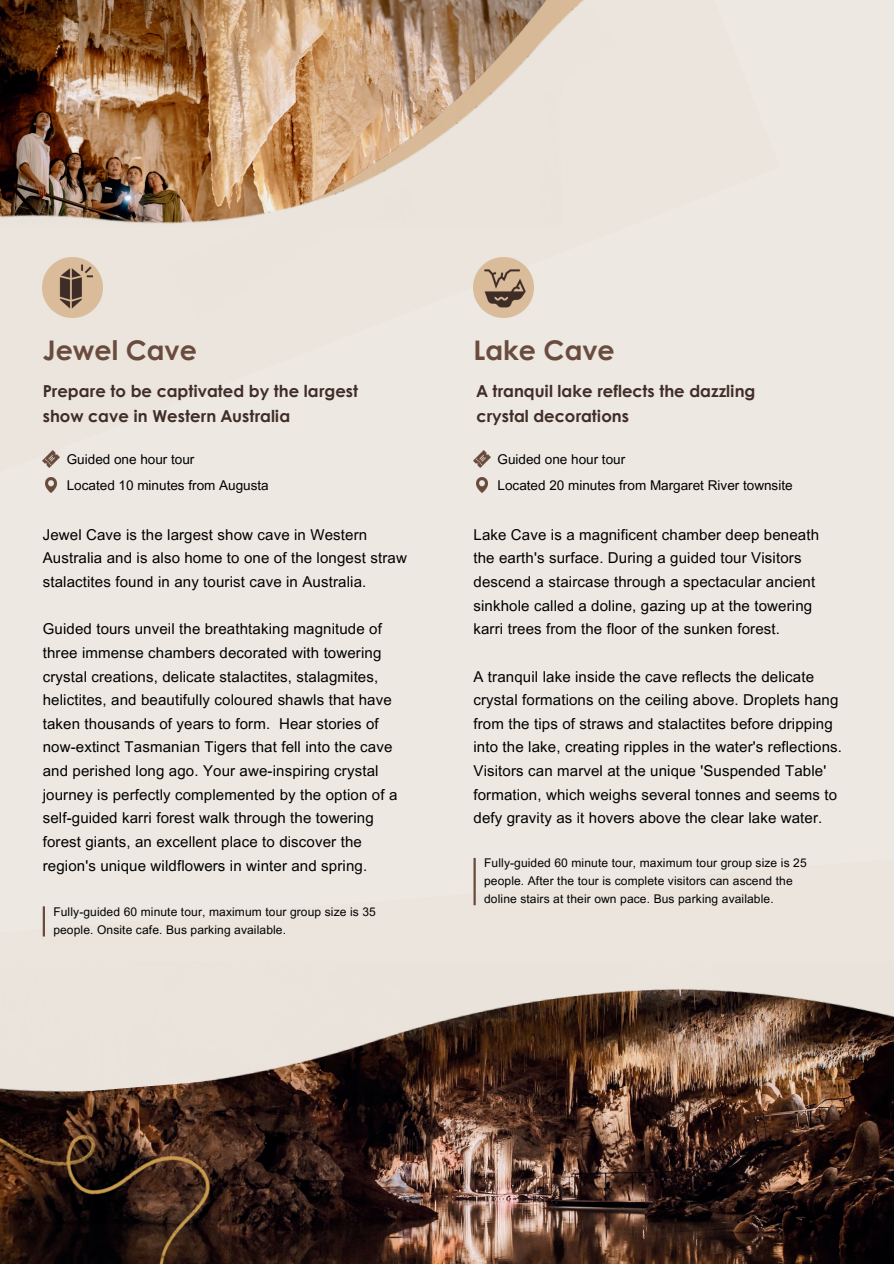
<style>
.page{position:relative;width:894px;height:1264px;background:#fff}
.page>*{position:absolute;margin:0;border:0;box-sizing:border-box;transform-origin:0 0}
.t1{font:700 27px "Century Gothic";color:#6a4c3e}
.t2{font:700 16.5px/24.8px "Century Gothic";color:#402d28}
.t3{font:15px/23.7px "Arial MT Pro";letter-spacing:.01em;color:#000}
.t4{font:13.5px/25.8px "Arial MT Pro";color:#000}
.t5{font:12px/18px "Arial MT Pro";letter-spacing:.01em;color:#000}
</style>
<div class="page">
<div style="left:0;top:0;width:893px;height:1263px;background:#ede8e1"></div>
<img style="left:250px;top:1099px;width:643px;height:164px">
<img style="left:42px;top:857px;width:851px;height:242px">
<img style="left:0;top:1041px;width:250px;height:222px">
<img style="left:0;top:0;width:584px;height:487px">
<img style="left:43px;top:258px;width:59px;height:59px">
<img style="left:473px;top:258px;width:60px;height:59px">
<img style="left:43px;top:450px;width:17px;height:17px">
<img style="left:45px;top:477px;width:12px;height:15px">
<img style="left:473px;top:450px;width:17px;height:17px">
<img style="left:476px;top:477px;width:11px;height:15px">
<hr style="left:43px;top:906px;width:2px;height:30px;background:#6a4c3e">
<hr style="left:473px;top:858px;width:2px;height:47px;background:#6a4c3e">
<h1 class="t1" style="left:43px;top:332px;width:156px">Jewel Cave</h1>
<p class="t2" style="left:43px;top:378px;width:317px">Prepare to be captivated by the largest show cave in Western Australia</p>
<h1 class="t1" style="left:473px;top:332px;width:143px">Lake Cave</h1>
<p class="t2" style="left:476px;top:378px;width:280px">A tranquil lake reflects the dazzling crystal decorations</p>
<p class="t4" style="left:67px;top:447px;width:203px">Guided one hour tour<br>Located 10 minutes from Augusta</p>
<p class="t4" style="left:497px;top:447px;width:296px">Guided one hour tour<br>Located 20 minutes from Margaret River townsite</p>
<p class="t3" style="left:43px;top:523px;width:365px">Jewel Cave is the largest show cave in Western<br>Australia and is also home to one of the longest straw stalactites found in any tourist cave in Australia.</p>
<p class="t3" style="left:43px;top:618px;width:356px">Guided tours unveil the breathtaking magnitude of three immense chambers decorated with towering crystal creations, delicate stalactites, stalagmites, helictites, and beautifully coloured shawls that have taken thousands of years to form. Hear stories of now-extinct Tasmanian Tigers that fell into the cave and perished long ago. Your awe-inspiring crystal journey is perfectly complemented by the option of a self-guided karri forest walk through the towering forest giants, an excellent place to discover the region's unique wildflowers in winter and spring.</p>
<p class="t5" style="left:53px;top:902px;width:324px">Fully-guided 60 minute tour, maximum tour group size is 35 people. Onsite cafe. Bus parking available.</p>
<p class="t3" style="left:473px;top:523px;width:347px">Lake Cave is a magnificent chamber deep beneath the earth's surface. During a guided tour Visitors descend a staircase through a spectacular ancient sinkhole called a doline, gazing up at the towering karri trees from the floor of the sunken forest.</p>
<p class="t3" style="left:473px;top:665px;width:370px">A tranquil lake inside the cave reflects the delicate crystal formations on the ceiling above. Droplets hang from the tips of straws and stalactites before dripping into the lake, creating ripples in the water's reflections.<br>Visitors can marvel at the unique 'Suspended Table' formation, which weighs several tonnes and seems to defy gravity as it hovers above the clear lake water.</p>
<p class="t5" style="left:484px;top:854px;width:324px">Fully-guided 60 minute tour, maximum tour group size is 25 people. After the tour is complete visitors can ascend the doline stairs at their own pace. Bus parking available.</p>
</div>
